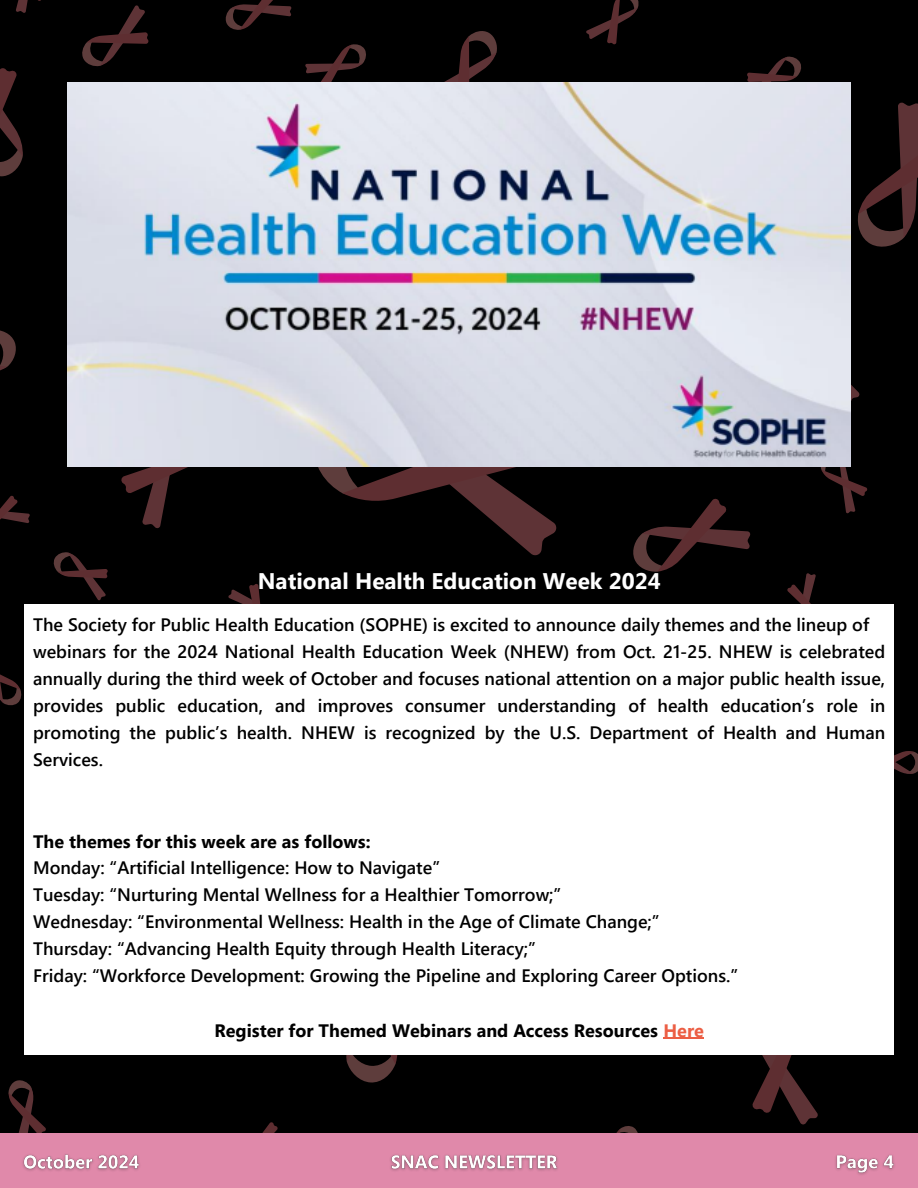
<style>
.page{position:relative;width:918px;height:1188px;background:#000}
.page>*{position:absolute;margin:0;border:0;box-sizing:border-box;transform-origin:0 0}
.t1{font:700 22.5px "Segoe UI";color:#fff}
.t2{font:600 18px/27px "Segoe UI";color:#000;text-align:justify}
.t3{font:700 18px "Segoe UI";color:#000}
.s1{color:#ec5e44}
</style>
<div class="page">
<svg style="left:53px;top:552px;width:55px;height:49px"></svg>
<svg style="left:787px;top:573px;width:29px;height:31px"></svg>
<svg style="left:228px;top:584px;width:33px;height:20px"></svg>
<svg style="left:0;top:495px;width:30px;height:28px"></svg>
<svg style="left:820px;top:466px;width:48px;height:48px"></svg>
<svg style="left:305px;top:44px;width:61px;height:38px"></svg>
<svg style="left:82px;top:5px;width:67px;height:62px"></svg>
<svg style="left:747px;top:56px;width:54px;height:26px"></svg>
<svg style="left:894px;top:751px;width:24px;height:23px"></svg>
<svg style="left:0;top:674px;width:22px;height:32px"></svg>
<svg style="left:607px;top:1126px;width:32px;height:8px"></svg>
<svg style="left:586px;top:0;width:53px;height:45px"></svg>
<svg style="left:239px;top:1122px;width:39px;height:12px"></svg>
<svg style="left:225px;top:0;width:67px;height:30px"></svg>
<svg style="left:0;top:330px;width:16px;height:41px"></svg>
<svg style="left:346px;top:1055px;width:52px;height:28px"></svg>
<svg style="left:857px;top:102px;width:61px;height:145px"></svg>
<svg style="left:633px;top:498px;width:118px;height:74px"></svg>
<svg style="left:16px;top:0;width:25px;height:13px"></svg>
<svg style="left:9px;top:1080px;width:38px;height:54px"></svg>
<svg style="left:120px;top:466px;width:96px;height:63px"></svg>
<svg style="left:851px;top:385px;width:9px;height:16px"></svg>
<svg style="left:312px;top:466px;width:245px;height:90px"></svg>
<svg style="left:752px;top:1055px;width:66px;height:70px"></svg>
<svg style="left:444px;top:31px;width:53px;height:51px"></svg>
<svg style="left:0;top:68px;width:23px;height:109px"></svg>
<div style="left:24px;top:604px;width:870px;height:451px;background:#fff"></div>
<hr style="left:664px;top:1038px;width:40px;height:1px;background:#ec5e44">
<div style="left:0;top:1134px;width:918px;height:54px;background:#e089aa"></div>
<img style="left:390px;top:1154px;width:168px;height:17px">
<img style="left:22px;top:1154px;width:118px;height:17px">
<img style="left:835px;top:1154px;width:60px;height:21px">
<img style="left:68px;top:82px;width:783px;height:384px">
<p class="t1" style="left:258px;top:565px;width:404px">National Health Education Week 2024</p>
<p class="t2" style="left:33px;top:610px;width:838px">The Society for Public Health Education (SOPHE) is excited to announce daily themes and the lineup of</p>
<h1 class="t2" style="left:33px;top:637px;width:854px">webinars for the 2024 National Health Education Week (NHEW) from Oct. 21-25. NHEW is celebrated annually during the third week of October and focuses national attention on a major public health issue, provides public education, and improves consumer understanding of health education’s role in promoting the public’s health. NHEW is recognized by the U.S. Department of Health and Human Services.</h1>
<p class="t3" style="left:33px;top:828px;width:339px">The themes for this week are as follows:</p>
<p class="t2" style="left:33px;top:853px;width:408px">Monday: “Artificial Intelligence: How to Navigate”</p>
<p class="t2" style="left:33px;top:880px;width:530px">Tuesday: “Nurturing Mental Wellness for a Healthier Tomorrow;”</p>
<p class="t2" style="left:33px;top:907px;width:628px">Wednesday: “Environmental Wellness: Health in the Age of Climate Change;”</p>
<p class="t2" style="left:33px;top:934px;width:504px">Thursday: “Advancing Health Equity through Health Literacy;”</p>
<p class="t2" style="left:33px;top:961px;width:707px">Friday: “Workforce Development: Growing the Pipeline and Exploring Career Options.”</p>
<p class="t3" style="left:214px;top:1017px;width:491px">Register for Themed Webinars and Access Resources <span class="s1">Here</span></p>
</div>
